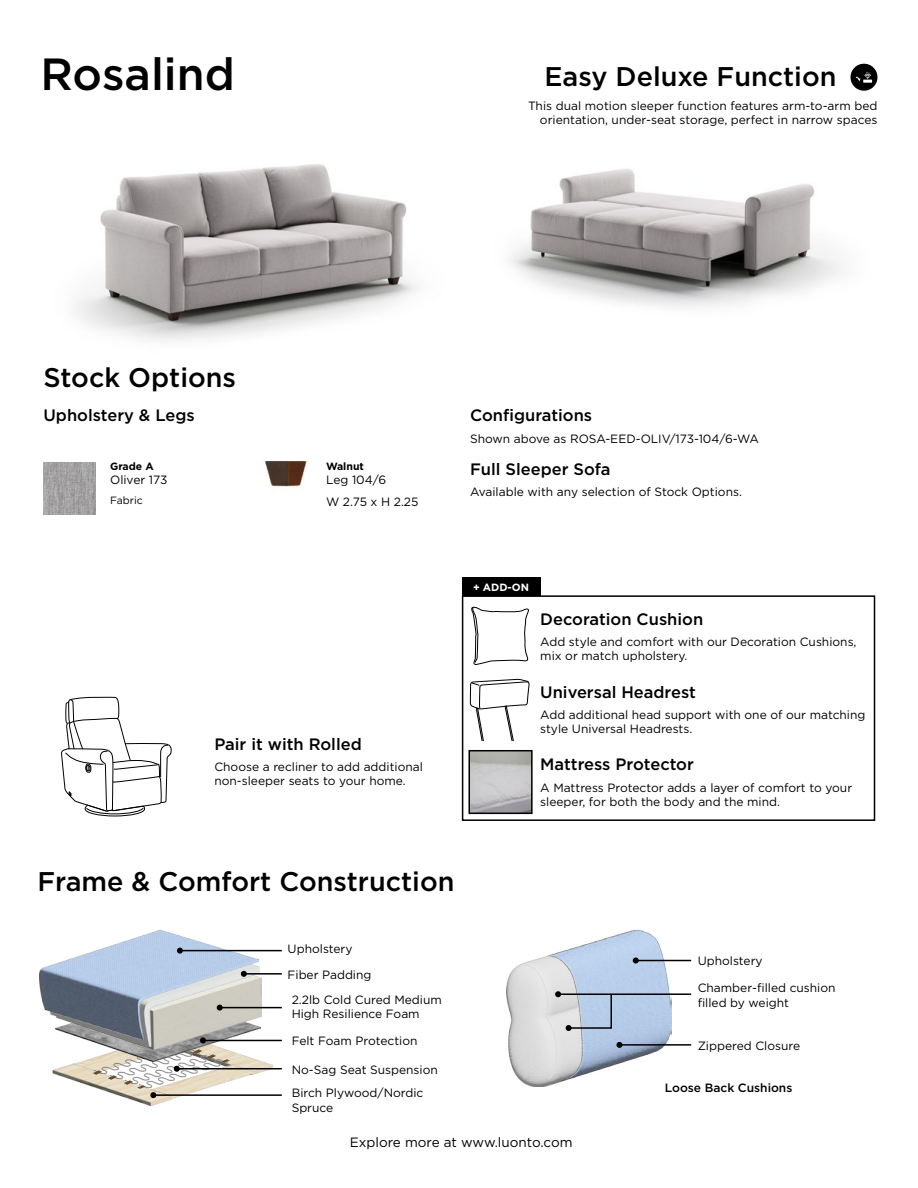
<style>
.page{position:relative;width:918px;height:1188px;background:#fff}
.page>*{position:absolute;margin:0;border:0;box-sizing:border-box;transform-origin:0 0}
.t1{font:500 45px "Gotham";color:#000}
.t2{font:500 27px "Gotham";color:#000}
.t3{font:500 16.5px "Gotham";color:#000}
.t4{font:13.5px "Gotham";color:#000}
.t5{font:12px/14.4px "Gotham";color:#000}
.t6{font:500 12px "Gotham";color:#000}
.t7{font:700 10.5px "Gotham";color:#000}
.t8{font:700 10.5px "Gotham";color:#fff}
.t9{font:10.5px "Gotham";color:#000}
</style>
<div class="page">
<img style="left:228px;top:1039px;width:44px;height:35px">
<img style="left:171px;top:1064px;width:81px;height:35px">
<img style="left:53px;top:1063px;width:118px;height:42px">
<img style="left:95px;top:1061px;width:15px;height:13px">
<img style="left:110px;top:1061px;width:16px;height:18px">
<img style="left:126px;top:1061px;width:13px;height:22px">
<img style="left:139px;top:1061px;width:89px;height:27px">
<svg style="left:93px;top:1071px;width:8px;height:3px"></svg>
<svg style="left:109px;top:1076px;width:8px;height:3px"></svg>
<svg style="left:124px;top:1081px;width:8px;height:3px"></svg>
<img style="left:84px;top:1050px;width:177px;height:11px">
<svg style="left:208px;top:1055px;width:8px;height:3px"></svg>
<svg style="left:222px;top:1059px;width:8px;height:4px"></svg>
<img style="left:105px;top:949px;width:157px;height:101px">
<img style="left:87px;top:1040px;width:172px;height:6px">
<img style="left:40px;top:929px;width:219px;height:111px">
<img style="left:506px;top:955px;width:55px;height:132px">
<img style="left:548px;top:929px;width:124px;height:153px">
<hr style="left:180px;top:950px;width:102px;height:1px;background:#000">
<svg style="left:177px;top:948px;width:6px;height:6px"></svg>
<hr style="left:636px;top:960px;width:55px;height:1px;background:#000">
<svg style="left:633px;top:958px;width:6px;height:6px"></svg>
<hr style="left:244px;top:973px;width:38px;height:2px;background:#000">
<svg style="left:241px;top:971px;width:6px;height:6px"></svg>
<hr style="left:558px;top:993px;width:133px;height:2px;background:#000">
<hr style="left:203px;top:1040px;width:79px;height:1px;background:#000">
<svg style="left:200px;top:1037px;width:6px;height:6px"></svg>
<hr style="left:177px;top:1068px;width:105px;height:1px;background:#000">
<svg style="left:174px;top:1066px;width:6px;height:6px"></svg>
<hr style="left:153px;top:1094px;width:129px;height:2px;background:#000">
<svg style="left:138px;top:1085px;width:18px;height:13px"></svg>
<hr style="left:619px;top:1044px;width:72px;height:2px;background:#000">
<hr style="left:220px;top:1007px;width:62px;height:1px;background:#000">
<svg style="left:217px;top:1005px;width:6px;height:6px"></svg>
<svg style="left:522px;top:961px;width:100px;height:119px;background:#c7cfda"></svg>
<img style="left:510px;top:169px;width:333px;height:138px">
<img style="left:75px;top:164px;width:344px;height:177px">
<img style="left:43px;top:462px;width:53px;height:53px">
<img style="left:264px;top:462px;width:43px;height:25px">
<div style="left:851px;top:64px;width:27px;height:27px;background:#000;border-radius:50%"></div>
<svg style="left:856px;top:72px;width:16px;height:11px"></svg>
<div style="left:462px;top:595px;width:413px;height:226px;border:2px solid #000"></div>
<img style="left:471px;top:753px;width:59px;height:58px">
<div style="left:468px;top:750px;width:65px;height:64px;border:2px solid #000"></div>
<div style="left:462px;top:577px;width:78px;height:18px;background:#000"></div>
<svg style="left:470px;top:679px;width:60px;height:61px"></svg>
<svg style="left:471px;top:606px;width:58px;height:59px"></svg>
<svg style="left:61px;top:697px;width:111px;height:120px"></svg>
<h1 class="t1" style="left:40px;top:45px;width:196px">Rosalind</h1>
<h2 class="t2" style="left:544px;top:59px;width:294px">Easy Deluxe Function</h2>
<p class="t5" style="left:528px;top:98px;width:351px;text-align:right">This dual motion sleeper function features arm-to-arm bed orientation, under-seat storage, perfect in narrow spaces</p>
<h2 class="t2" style="left:43px;top:360px;width:194px">Stock Options</h2>
<h3 class="t3" style="left:43px;top:405px;width:153px">Upholstery &amp; Legs</h3>
<h3 class="t3" style="left:470px;top:405px;width:124px">Configurations</h3>
<p class="t5" style="left:470px;top:431px;width:290px">Shown above as ROSA-EED-OLIV/173-104/6-WA</p>
<p class="t7" style="left:110px;top:459px;width:45px">Grade A</p>
<p class="t5" style="left:110px;top:473px;width:59px">Oliver 173</p>
<p class="t9" style="left:110px;top:493px;width:34px">Fabric</p>
<p class="t7" style="left:326px;top:459px;width:39px">Walnut</p>
<p class="t5" style="left:326px;top:469px;width:94px;line-height:21.1px">Leg 104/6<br>W 2.75 x H 2.25</p>
<h3 class="t3" style="left:470px;top:458px;width:142px">Full Sleeper Sofa</h3>
<p class="t5" style="left:470px;top:484px;width:273px">Available with any selection of Stock Options.</p>
<h3 class="t3" style="left:214px;top:733px;width:149px">Pair it with Rolled</h3>
<p class="t5" style="left:214px;top:759px;width:210px">Choose a recliner to add additional non-sleeper seats to your home.</p>
<p class="t8" style="left:473px;top:580px;width:58px">+ ADD-ON</p>
<h3 class="t3" style="left:540px;top:608px;width:165px">Decoration Cushion</h3>
<p class="t5" style="left:540px;top:634px;width:318px">Add style and comfort with our Decoration Cushions, mix or match upholstery.</p>
<h3 class="t3" style="left:540px;top:681px;width:157px">Universal Headrest</h3>
<p class="t5" style="left:540px;top:707px;width:327px">Add additional head support with one of our matching style Universal Headrests.</p>
<h3 class="t3" style="left:540px;top:754px;width:155px">Mattress Protector</h3>
<p class="t5" style="left:540px;top:780px;width:313px">A Mattress Protector adds a layer of comfort to your sleeper, for both the body and the mind.</p>
<h2 class="t2" style="left:38px;top:864px;width:418px">Frame &amp; Comfort Construction</h2>
<p class="t5" style="left:288px;top:941px;width:66px">Upholstery</p>
<p class="t5" style="left:292px;top:962px;width:152px;line-height:24.9px;text-indent:-4px">Fiber Padding<br>2.2lb Cold Cured Medium</p>
<p class="t5" style="left:292px;top:1006px;width:130px">High Resilience Foam</p>
<p class="t5" style="left:292px;top:1034px;width:127px">Felt Foam Protection</p>
<p class="t5" style="left:292px;top:1057px;width:148px;line-height:23.7px">No-Sag Seat Suspension<br>Birch Plywood/Nordic</p>
<p class="t5" style="left:292px;top:1100px;width:43px">Spruce</p>
<p class="t5" style="left:698px;top:954px;width:66px">Upholstery</p>
<p class="t5" style="left:698px;top:981px;width:139px">Chamber-filled cushion filled by weight</p>
<p class="t5" style="left:698px;top:1038px;width:104px">Zippered Closure</p>
<p class="t6" style="left:665px;top:1080px;width:129px">Loose Back Cushions</p>
<p class="t4" style="left:350px;top:1134px;width:224px">Explore more at www.luonto.com</p>
</div>
